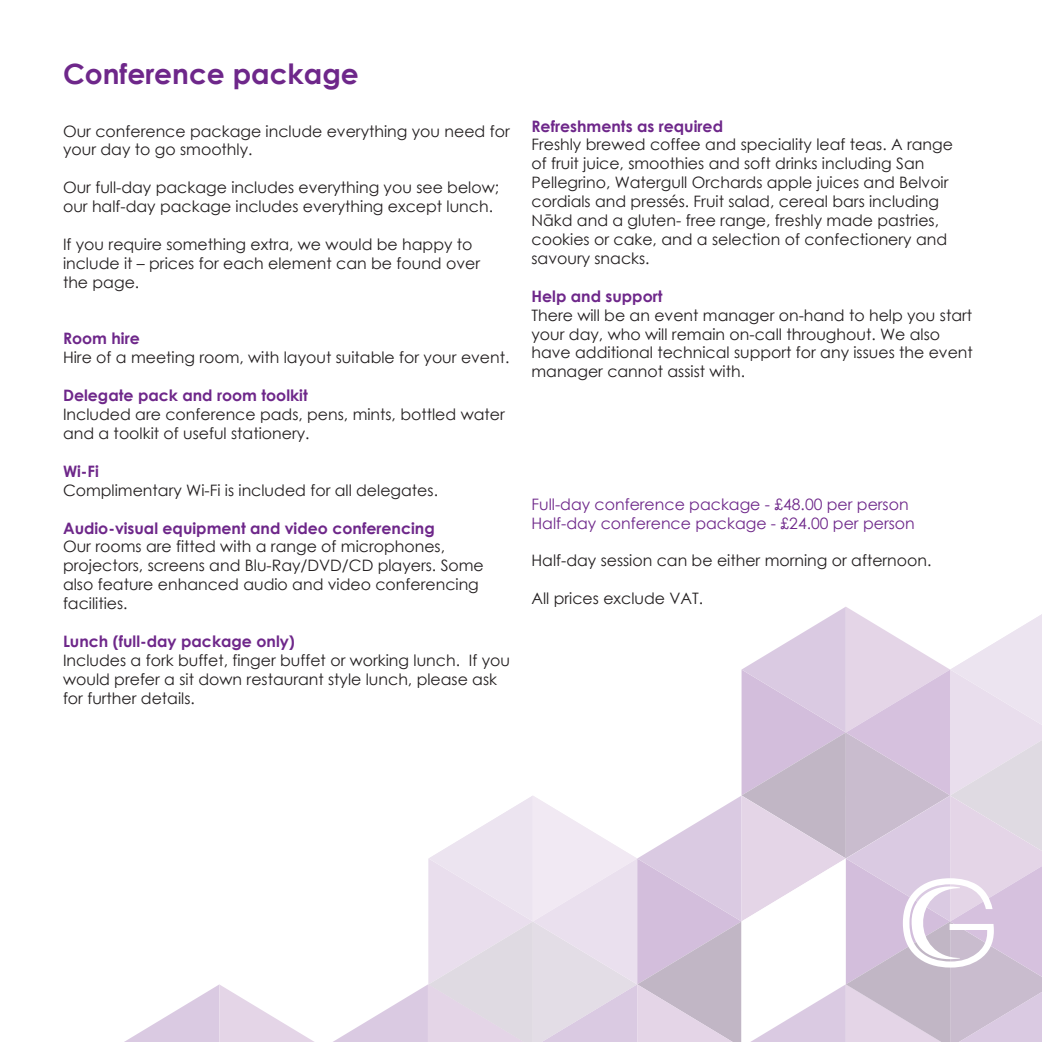
<style>
.page{position:relative;width:1042px;height:1042px;background:#fff}
.page>*{position:absolute;margin:0;border:0;box-sizing:border-box;transform-origin:0 0}
.Page_title{font:700 28px "Century Gothic";color:#6e278a}
.GC_small_content{font:15.75px/18.9px "Century Gothic";color:#231f20}
.GC_small_content_hea{font:15.75px/18.9px "Century Gothic";color:#231f20}
.GC_small_content_hea-2{font:700 15.75px "Century Gothic";color:#6e278a}
.GC_small_content-2{font:15.75px "Century Gothic";color:#6e278a}
</style>
<div class="page">
<svg style="left:124px;top:607px;width:918px;height:435px"></svg>
<p class="Page_title" style="left:63px;top:53px;width:297px">Conference package</p>
<p class="GC_small_content" style="left:63px;top:121px;width:448px">Our conference package include everything you need for your day to go smoothly.</p>
<p class="GC_small_content" style="left:63px;top:178px;width:438px">Our full-day package includes everything you see below; our half-day package includes everything except lunch.</p>
<p class="GC_small_content" style="left:63px;top:235px;width:419px">If you require something extra, we would be happy to include it – prices for each element can be found over</p>
<p class="GC_small_content" style="left:63px;top:272px;width:78px">the page.</p>
<p class="GC_small_content_hea-2" style="left:63px;top:327px;width:78px">Room hire</p>
<p class="GC_small_content" style="left:63px;top:348px;width:448px">Hire of a meeting room, with layout suitable for your event.</p>
<p class="GC_small_content_hea-2" style="left:63px;top:383px;width:246px">Delegate pack and room toolkit</p>
<p class="GC_small_content" style="left:63px;top:405px;width:443px">Included are conference pads, pens, mints, bottled water</p>
<p class="GC_small_content" style="left:63px;top:424px;width:248px">and a toolkit of useful stationery.</p>
<p class="GC_small_content_hea-2" style="left:63px;top:459px;width:37px">Wi-Fi</p>
<p class="GC_small_content" style="left:63px;top:480px;width:376px">Complimentary Wi-Fi is included for all delegates.</p>
<p class="GC_small_content_hea-2" style="left:63px;top:516px;width:373px">Audio-visual equipment and video conferencing</p>
<p class="GC_small_content" style="left:63px;top:537px;width:422px">Our rooms are fitted with a range of microphones, projectors, screens and Blu-Ray/DVD/CD players. Some</p>
<p class="GC_small_content" style="left:63px;top:575px;width:417px">also feature enhanced audio and video conferencing facilities.</p>
<p class="GC_small_content_hea-2" style="left:63px;top:629px;width:233px">Lunch (full-day package only)</p>
<p class="GC_small_content" style="left:63px;top:650px;width:448px">Includes a fork buffet, finger buffet or working lunch. If you would prefer a sit down restaurant style lunch, please ask for further details.</p>
<p class="GC_small_content_hea-2" style="left:531px;top:114px;width:193px">Refreshments as required</p>
<p class="GC_small_content_hea" style="left:531px;top:135px;width:423px">Freshly brewed coffee and speciality leaf teas. A range of fruit juice, smoothies and soft drinks including San Pellegrino, Watergull Orchards apple juices and Belvoir cordials and pressés. Fruit salad, cereal bars including Nākd and a gluten- free range, freshly made pastries, cookies or cake, and a selection of confectionery and savoury snacks.</p>
<p class="GC_small_content_hea-2" style="left:531px;top:284px;width:133px">Help and support</p>
<p class="GC_small_content" style="left:531px;top:305px;width:443px">There will be an event manager on-hand to help you start your day, who will remain on-call throughout. We also have additional technical support for any issues the event manager cannot assist with.</p>
<p class="GC_small_content-2" style="left:531px;top:493px;width:379px">Full-day conference package - £48.00 per person</p>
<p class="GC_small_content-2" style="left:531px;top:512px;width:385px">Half-day conference package - £24.00 per person</p>
<p class="GC_small_content" style="left:531px;top:551px;width:401px">Half-day session can be either morning or afternoon.</p>
<p class="GC_small_content" style="left:531px;top:589px;width:173px">All prices exclude VAT.</p>
</div>
